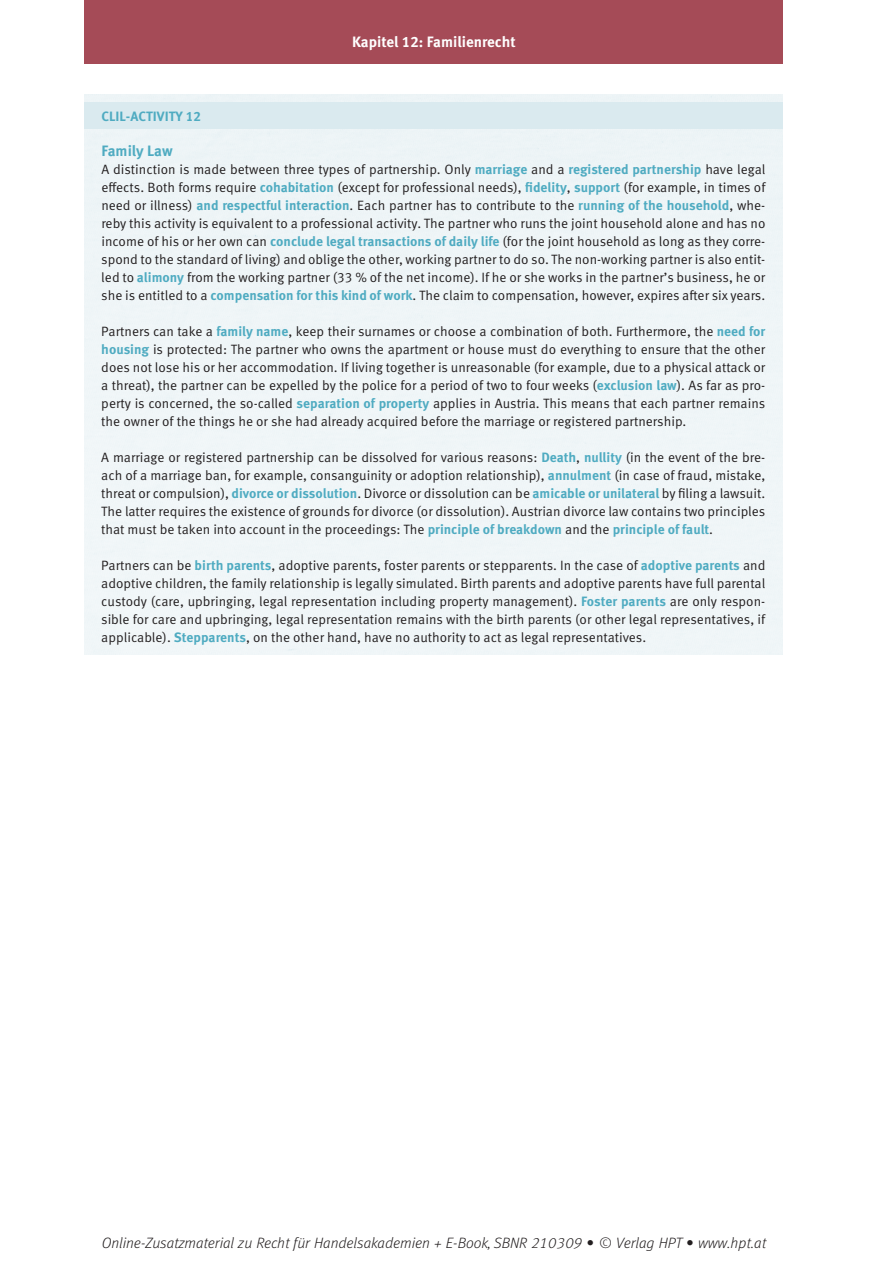
<style>
.page{position:relative;width:892px;height:1264px;background:#fff}
.page>*{position:absolute;margin:0;border:0;box-sizing:border-box;transform-origin:0 0}
.fltxt{font:italic 300 15px "Meta Pro";color:#231f20}
.Kopfzeile_linkeSeite{font:700 15px "Meta Pro";color:#fff}
.C_Fragestellung{font:700 15px "Meta Pro";color:#4fabc1}
.C_aufzaehlung_mEinzug{font:13.5px/18px "Meta Pro Norm";color:#231f20;text-align:justify}
.fltxt-2{font:13.5px/18px "Meta Pro Norm";color:#231f20;text-align:justify}
.C_Head{font:700 13.5px "Meta Pro";color:#4fabc1}
.s1{font-family:"Meta Pro";font-weight:700;color:#4fabc1}
.s2{font-family:"Meta Pro Norm";font-weight:400;font-style:normal}
</style>
<div class="page">
<div style="left:85px;top:0;width:697px;height:64px;background:#a54b57"></div>
<div style="left:84px;top:102px;width:698px;height:27px;background:#daeaef"></div>
<p class="Kopfzeile_linkeSeite" style="left:352px;top:30px;width:165px">Kapitel 12: Familienrecht</p>
<p class="C_Head" style="left:101px;top:106px;width:101px">CLIL-ACTIVITY 12</p>
<p class="C_Fragestellung" style="left:101px;top:139px;width:73px">Family Law</p>
<p class="fltxt-2" style="left:101px;top:159px;width:665px">A distinction is made between three types of partnership. Only <span class="s1">marriage</span> and a <span class="s1">registered partnership</span> have legal effects. Both forms require <span class="s1">cohabitation</span> (except for professional needs), <span class="s1">fidelity</span>, <span class="s1">support</span> (for example, in times of need or illness) <span class="s1">and respectful interaction</span>. Each partner has to contribute to the <span class="s1">running of the household</span>, whe&shy;reby this activity is equivalent to a professional activity. The partner who runs the joint household alone and has no income of his or her own can <span class="s1">conclude legal transactions of daily life</span> (for the joint household as long as they corre&shy;spond to the standard of living) and oblige the other, working partner to do so. The non-working partner is also entit&shy;led to <span class="s1">alimony</span> from the working partner (33 % of the net income). If he or she works in the partnerʼs business, he or she is entitled to a <span class="s1">compensation for this kind of work</span>. The claim to compensation, however, expires after six years.</p>
<p class="C_aufzaehlung_mEinzug" style="left:101px;top:321px;width:665px">Partners can take a <span class="s1">family name</span>, keep their surnames or choose a combination of both. Furthermore, the <span class="s1">need for housing</span> is protected: The partner who owns the apartment or house must do everything to ensure that the other does not lose his or her accommodation. If living together is unreasonable (for example, due to a physical attack or a threat), the partner can be expelled by the police for a period of two to four weeks (<span class="s1">exclusion law</span>). As far as pro&shy;perty is concerned, the so-called <span class="s1">separation of property</span> applies in Austria. This means that each partner remains the owner of the things he or she had already acquired before the marriage or registered partnership.</p>
<p class="C_aufzaehlung_mEinzug" style="left:101px;top:447px;width:665px">A marriage or registered partnership can be dissolved for various reasons: <span class="s1">Death</span>, <span class="s1">nullity</span> (in the event of the bre&shy;ach of a marriage ban, for example, consanguinity or adoption relationship), <span class="s1">annulment</span> (in case of fraud, mistake, threat or compulsion), <span class="s1">divorce or dissolution</span>. Divorce or dissolution can be <span class="s1">amicable or unilateral</span> by filing a lawsuit.<br>The latter requires the existence of grounds for divorce (or dissolution). Austrian divorce law contains two principles that must be taken into account in the proceedings: The <span class="s1">principle of breakdown</span> and the <span class="s1">principle of fault</span>.</p>
<p class="C_aufzaehlung_mEinzug" style="left:101px;top:555px;width:665px">Partners can be <span class="s1">birth parents</span>, adoptive parents, foster parents or stepparents. In the case of <span class="s1">adoptive parents</span> and adoptive children, the family relationship is legally simulated. Birth parents and adoptive parents have full parental custody (care, upbringing, legal representation including property management). <span class="s1">Foster parents</span> are only respon&shy;sible for care and upbringing, legal representation remains with the birth parents (or other legal representatives, if applicable). <span class="s1">Stepparents</span>, on the other hand, have no authority to act as legal representatives.</p>
<p class="fltxt" style="left:102px;top:1232px;width:665px">Online-Zusatzmaterial zu Recht für Handelsakademien + E-Book, SBNR 210309 <span class="s2">•</span> © Verlag HPT <span class="s2">•</span> www.hpt.at</p>
</div>
